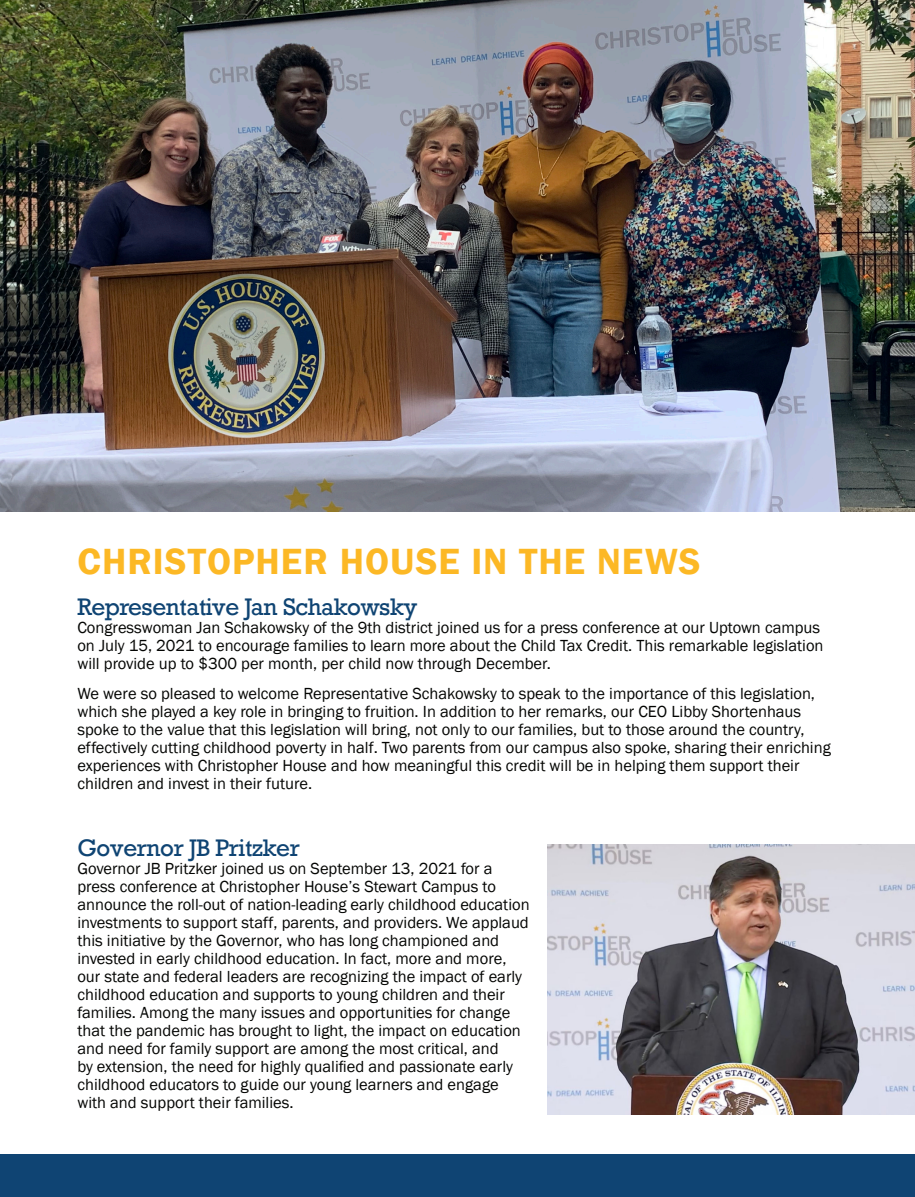
<style>
.page{position:relative;width:915px;height:1197px;background:#fff}
.page>*{position:absolute;margin:0;border:0;box-sizing:border-box;transform-origin:0 0}
.t1{font:600 37.5px "Franklin Gothic";letter-spacing:.025em;color:#fcb825}
.t2{font:22.5px "Rockwell";letter-spacing:-.02em;color:#0f4473}
.t3{font:16.5px/18px "Franklin Gothic";color:#040503}
</style>
<div class="page">
<div style="left:0;top:1154px;width:915px;height:43px;background:#0f4473"></div>
<img style="left:0;top:0;width:915px;height:511px">
<img style="left:548px;top:844px;width:367px;height:270px">
<svg style="left:913px;top:0;width:2px;height:8px"></svg>
<p class="t1" style="left:77px;top:539px;width:624px">CHRISTOPHER HOUSE IN THE NEWS</p>
<p class="t2" style="left:77px;top:593px;width:342px">Representative Jan Schakowsky</p>
<p class="t3" style="left:77px;top:619px;width:747px">Congresswoman Jan Schakowsky of the 9th district joined us for a press conference at our Uptown campus on July 15, 2021 to encourage families to learn more about the Child Tax Credit. This remarkable legislation will provide up to $300 per month, per child now through December.</p>
<p class="t3" style="left:77px;top:685px;width:755px">We were so pleased to welcome Representative Schakowsky to speak to the importance of this legislation, which she played a key role in bringing to fruition. In addition to her remarks, our CEO Libby Shortenhaus spoke to the value that this legislation will bring, not only to our families, but to those around the country, effectively cutting childhood poverty in half. Two parents from our campus also spoke, sharing their enriching experiences with Christopher House and how meaningful this credit will be in helping them support their children and invest in their future.</p>
<p class="t2" style="left:77px;top:834px;width:224px">Governor JB Pritzker</p>
<p class="t3" style="left:77px;top:860px;width:454px">Governor JB Pritzker joined us on September 13, 2021 for a press conference at Christopher House’s Stewart Campus to announce the roll-out of nation-leading early childhood education investments to support staff, parents, and providers. We applaud this initiative by the Governor, who has long championed and invested in early childhood education. In fact, more and more, our state and federal leaders are recognizing the impact of early childhood education and supports to young children and their families. Among the many issues and opportunities for change that the pandemic has brought to light, the impact on education and need for family support are among the most critical, and<br>by extension, the need for highly qualified and passionate early childhood educators to guide our young learners and engage with and support their families.</p>
</div>
